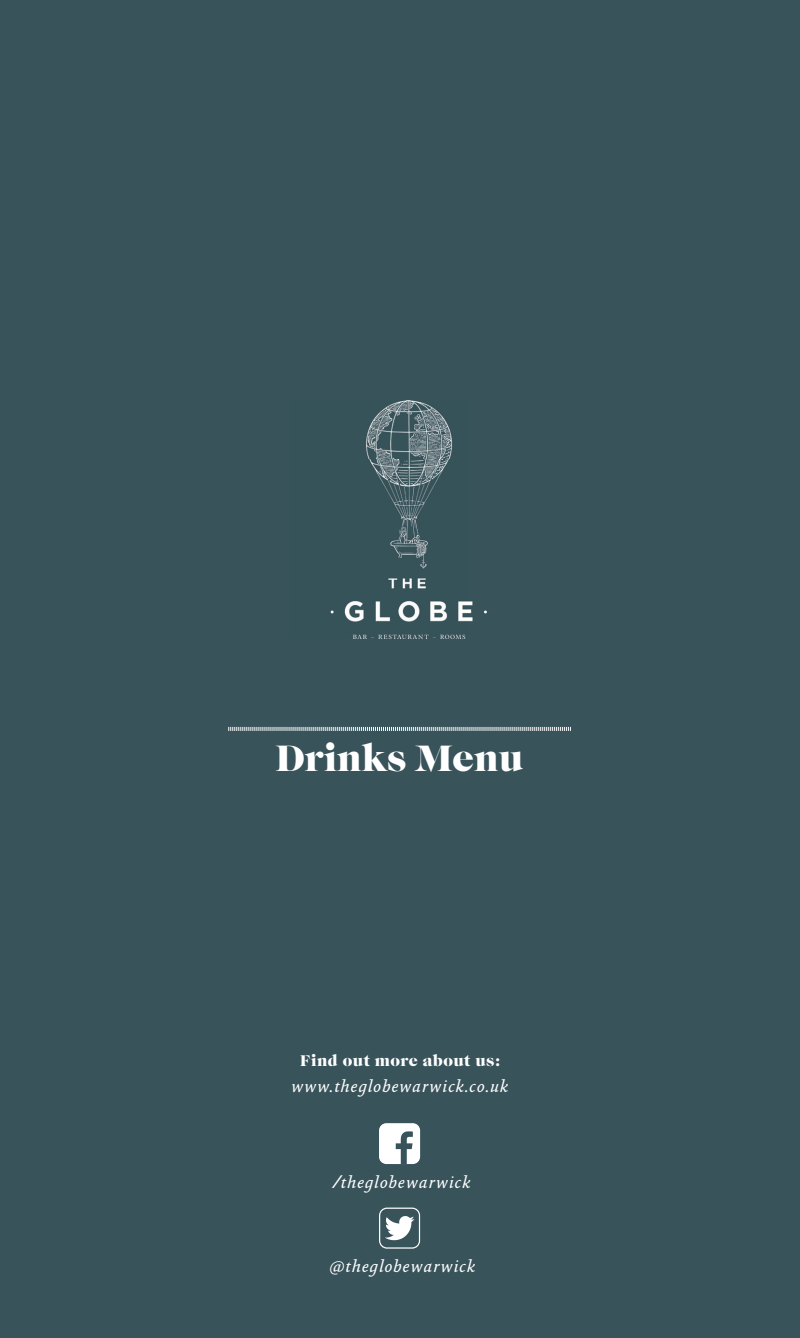
<style>
.page{position:relative;width:800px;height:1338px;background:#fff}
.page>*{position:absolute;margin:0;border:0;box-sizing:border-box;transform-origin:0 0}
.t1{font:38px "Caslon Gra D";color:#fff}
.t2{font:italic 18px "Absara TF";letter-spacing:.03em;color:#fff}
.t3{font:16px "Caslon Gra D";letter-spacing:.03em;color:#fff}
</style>
<div class="page">
<div style="left:0;top:0;width:799px;height:1338px;background:#38535a"></div>
<svg style="left:228px;top:727px;width:343px;height:4px"></svg>
<svg style="left:379px;top:1208px;width:41px;height:41px"></svg>
<div style="left:379px;top:1123px;width:41px;height:41px;background:#fff;border-radius:7px"></div>
<svg style="left:395px;top:1131px;width:18px;height:33px"></svg>
<img style="left:330px;top:401px;width:157px;height:238px">
<h1 class="t1" style="left:276px;top:735px;width:249px">Drinks Menu</h1>
<p class="t3" style="left:300px;top:1051px;width:201px">Find out more about us:</p>
<p class="t2" style="left:291px;top:1076px;width:219px">www.theglobewarwick.co.uk</p>
<p class="t2" style="left:333px;top:1172px;width:138px">/theglobewarwick</p>
<p class="t2" style="left:329px;top:1255px;width:148px">@theglobewarwick</p>
</div>
